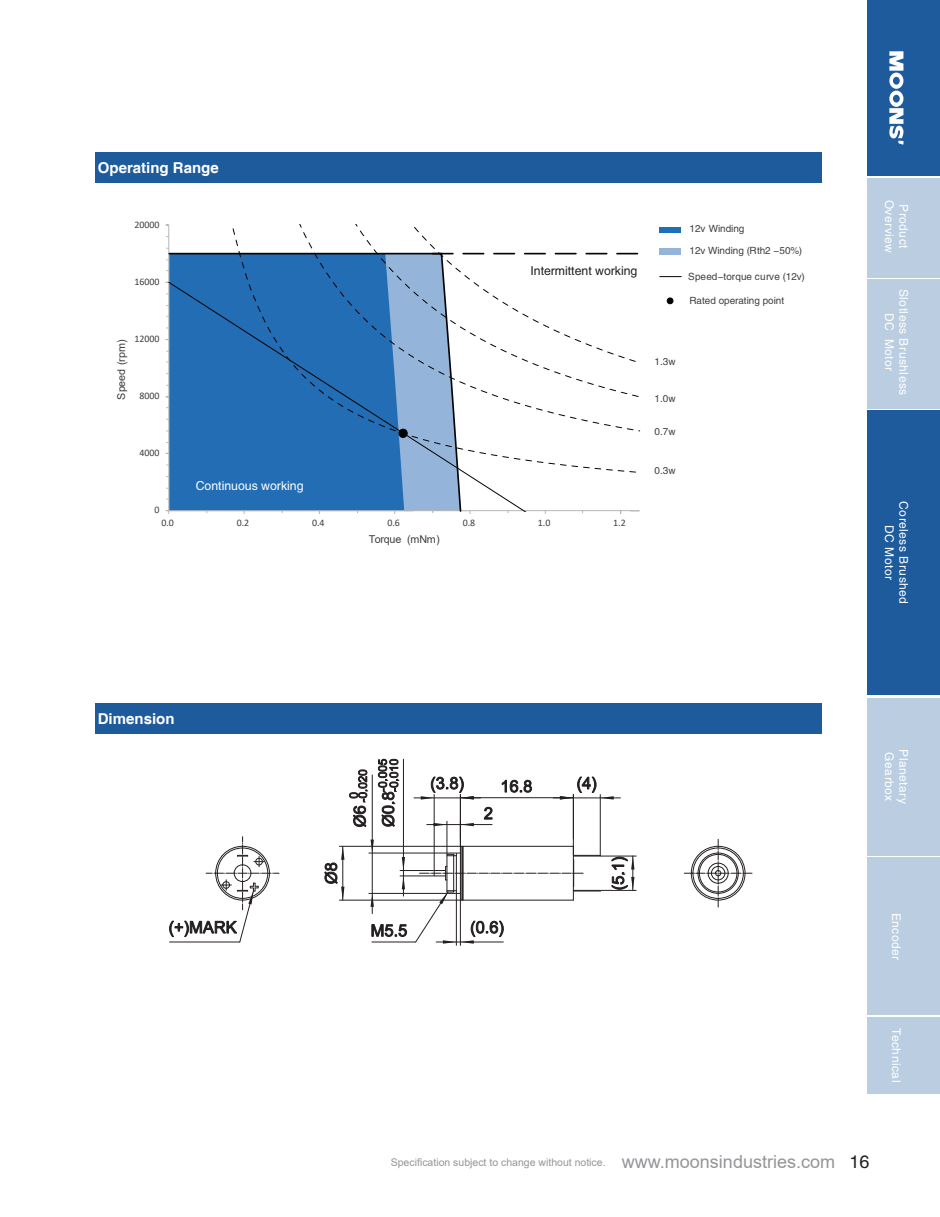
<style>
.page{position:relative;width:940px;height:1217px;background:#fff}
.page>*{position:absolute;margin:0;border:0;box-sizing:border-box;transform-origin:0 0}
.t1{font:18px "Arial";color:#939598}
.t2{font:700 15px "Helvetica";color:#fff}
.t3{font:12.3px "FZHTJW GB1 0";color:#231f20}
.t4{font:12.3px "FZHTJW GB1 0";color:#fff}
.t5{font:12px/14.4px "Helvetica";letter-spacing:.04em;color:#fff;text-align:center}
.t6{font:10.8px "Arial";letter-spacing:-.015em;color:#3e3e3f}
.t7{font:10.5px "Arial";color:#939598}
.t8{font:9.9px "FZHTJW GB1 0";color:#3e3e3f}
.t9{font:9.9px "Calibri";letter-spacing:-.005em;color:#3e3e3f}
.s1{font-family:"FZHTJW GB1 0";color:#231f20}
</style>
<div class="page">
<div style="left:867px;top:178px;width:73px;height:99px;background:#bbcee1"></div>
<div style="left:867px;top:0;width:73px;height:175px;background:#1e5b9c"></div>
<div style="left:867px;top:279px;width:73px;height:129px;background:#bbcee1"></div>
<div style="left:867px;top:410px;width:73px;height:284px;background:#1e5b9c"></div>
<div style="left:867px;top:697px;width:73px;height:158px;background:#bbcee1"></div>
<div style="left:867px;top:857px;width:73px;height:158px;background:#bbcee1"></div>
<div style="left:867px;top:1016px;width:73px;height:77px;background:#bbcee1"></div>
<svg style="left:889px;top:51px;width:15px;height:93px"></svg>
<hr style="left:456px;top:893px;width:1px;height:52px;background:#231f20">
<hr style="left:460px;top:899px;width:1px;height:46px;background:#231f20">
<hr style="left:339px;top:899px;width:121px;height:1px;background:#231f20">
<hr style="left:339px;top:845px;width:121px;height:1px;background:#231f20">
<svg style="left:325px;top:846px;width:19px;height:53px"></svg>
<hr style="left:372px;top:941px;width:44px;height:1px;background:#231f20">
<svg style="left:372px;top:924px;width:35px;height:12px"></svg>
<hr style="left:414px;top:797px;width:66px;height:1px;background:#231f20">
<hr style="left:434px;top:794px;width:1px;height:75px;background:#231f20">
<hr style="left:460px;top:797px;width:113px;height:1px;background:#231f20">
<svg style="left:421px;top:776px;width:53px;height:23px"></svg>
<hr style="left:460px;top:794px;width:1px;height:52px;background:#231f20">
<svg style="left:502px;top:780px;width:29px;height:12px"></svg>
<hr style="left:372px;top:774px;width:1px;height:139px;background:#231f20">
<svg style="left:370px;top:839px;width:4px;height:13px"></svg>
<svg style="left:370px;top:893px;width:4px;height:13px"></svg>
<hr style="left:369px;top:852px;width:87px;height:1px;background:#231f20">
<hr style="left:369px;top:892px;width:87px;height:1px;background:#231f20">
<svg style="left:349px;top:769px;width:19px;height:57px"></svg>
<hr style="left:601px;top:855px;width:35px;height:1px;background:#231f20">
<hr style="left:601px;top:889px;width:35px;height:1px;background:#231f20">
<svg style="left:612px;top:855px;width:22px;height:35px"></svg>
<svg style="left:415px;top:807px;width:186px;height:136px"></svg>
<hr style="left:553px;top:797px;width:67px;height:1px;background:#231f20">
<hr style="left:573px;top:794px;width:1px;height:60px;background:#231f20">
<hr style="left:600px;top:794px;width:1px;height:60px;background:#231f20">
<svg style="left:560px;top:776px;width:54px;height:23px"></svg>
<svg style="left:684px;top:839px;width:68px;height:67px"></svg>
<hr style="left:403px;top:759px;width:1px;height:136px;background:#231f20">
<svg style="left:402px;top:856px;width:3px;height:33px"></svg>
<hr style="left:400px;top:875px;width:33px;height:1px;background:#231f20">
<hr style="left:400px;top:870px;width:33px;height:1px;background:#231f20">
<svg style="left:378px;top:759px;width:21px;height:67px"></svg>
<svg style="left:169px;top:836px;width:110px;height:106px"></svg>
<div style="left:96px;top:152px;width:726px;height:30px;background:#1e5b9c"></div>
<div style="left:96px;top:703px;width:726px;height:30px;background:#1e5b9c"></div>
<svg style="left:165px;top:224px;width:517px;height:290px"></svg>
<div style="left:659px;top:227px;width:21px;height:6px;background:#1c71b6"></div>
<div style="left:659px;top:248px;width:21px;height:6px;background:#94b4d9"></div>
<svg style="left:667px;top:298px;width:6px;height:6px"></svg>
<div style="left:667px;top:297px;width:6px;height:7px;border:1px solid #030303;border-radius:50%"></div>
<svg style="left:660px;top:276px;width:21px;height:1px"></svg>
<p class="t2" style="left:98px;top:158px;width:122px">Operating Range</p>
<p class="t9" style="left:134px;top:217px;width:26px">20000</p>
<p class="t9" style="left:134px;top:274px;width:26px">16000</p>
<p class="t9" style="left:134px;top:332px;width:26px">12000</p>
<p class="t6" style="left:114px;top:400px;width:62px;rotate:-90deg">Speed (rpm)</p>
<p class="t9" style="left:140px;top:389px;width:21px">8000</p>
<p class="t9" style="left:139px;top:446px;width:21px">4000</p>
<p class="t9" style="left:155px;top:503px;width:7px">0</p>
<p class="t4" style="left:196px;top:479px;width:109px">Continuous working</p>
<p class="t3" style="left:530px;top:264px;width:108px">Intermittent working</p>
<p class="t9" style="left:161px;top:516px;width:14px">0.0</p>
<p class="t9" style="left:237px;top:516px;width:14px">0.2</p>
<p class="t9" style="left:312px;top:516px;width:14px">0.4</p>
<p class="t9" style="left:387px;top:516px;width:14px">0.6</p>
<p class="t9" style="left:463px;top:516px;width:14px">0.8</p>
<p class="t9" style="left:538px;top:516px;width:14px">1.0</p>
<p class="t9" style="left:613px;top:516px;width:14px">1.2</p>
<p class="t6" style="left:369px;top:532px;width:72px">Torque (mNm)</p>
<p class="t8" style="left:689px;top:223px;width:56px">12v Winding</p>
<p class="t8" style="left:689px;top:245px;width:114px">12v Winding (Rth2 -50%)</p>
<p class="t8" style="left:689px;top:295px;width:96px">Rated operating point</p>
<p class="t8" style="left:688px;top:271px;width:118px">Speed-torque curve (12v)</p>
<p class="t8" style="left:654px;top:356px;width:22px">1.3w</p>
<p class="t8" style="left:654px;top:393px;width:22px">1.0w</p>
<p class="t8" style="left:654px;top:426px;width:22px">0.7w</p>
<p class="t8" style="left:654px;top:465px;width:22px">0.3w</p>
<p class="t5" style="left:896px;top:199px;width:55px;rotate:90deg">Overview</p>
<p class="t5" style="left:911px;top:204px;width:46px;rotate:90deg">Product</p>
<p class="t5" style="left:911px;top:289px;width:108px;rotate:90deg">Slotless Brushless<br>DC Motor</p>
<p class="t5" style="left:911px;top:501px;width:104px;rotate:90deg">Coreless Brushed<br>DC Motor</p>
<p class="t2" style="left:98px;top:709px;width:78px">Dimension</p>
<p class="t5" style="left:896px;top:752px;width:50px;rotate:90deg">Gearbox</p>
<p class="t5" style="left:911px;top:749px;width:56px;rotate:90deg">Planetary</p>
<p class="t5" style="left:903px;top:912px;width:49px;rotate:90deg">Encoder</p>
<p class="t5" style="left:903px;top:1028px;width:55px;rotate:90deg">Technical</p>
<p class="t7" style="left:391px;top:1154px;width:216px">Specification subject to change without notice.</p>
<h1 class="t1" style="left:622px;top:1148px;width:249px">www.moonsindustries.com <span class="s1">16</span></h1>
</div>
